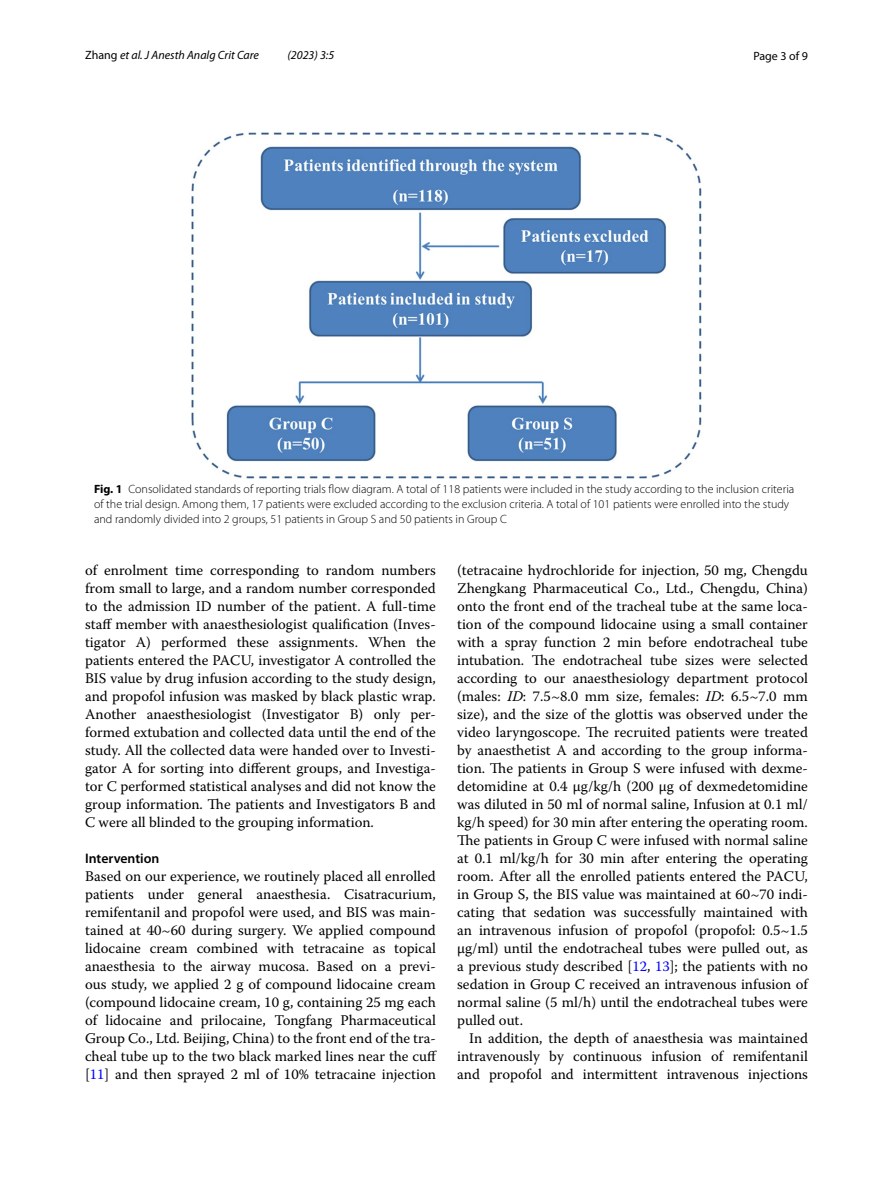
<style>
.page{position:relative;width:893px;height:1187px;background:#fff}
.page>*{position:absolute;margin:0;border:0;box-sizing:border-box;transform-origin:0 0}
.t1{font:14.7px/18px "Warnock Pro";color:#000;text-align:justify}
.t2{font:600 13.8px "Myriad Pro";color:#000}
.t3{font:300 12px/15px "Myriad Pro";color:#000}
.t4{font:italic 12px "Myriad Pro";color:#000}
.t5{font:12px "Myriad Pro";color:#000}
.s1{font-style:normal}
.s2{font-weight:700}
.s3{color:#00f}
.s4{font-style:italic}
</style>
<div class="page">
<img style="left:191px;top:133px;width:511px;height:345px">
<p class="t4" style="left:85px;top:48px;width:175px"><span class="s1">Zhang</span> et al. J Anesth Analg Crit Care</p>
<p class="t4" style="left:287px;top:48px;width:48px">(2023) 3:5</p>
<p class="t5" style="left:753px;top:48px;width:56px">Page 3 of 9</p>
<p class="t3" style="left:94px;top:482px;width:702px"><span class="s2">Fig. 1</span> Consolidated standards of reporting trials flow diagram. A total of 118 patients were included in the study according to the inclusion criteria of the trial design. Among them, 17 patients were excluded according to the exclusion criteria. A total of 101 patients were enrolled into the study and randomly divided into 2 groups, 51 patients in Group S and 50 patients in Group C</p>
<p class="t1" style="left:85px;top:561px;width:352px">of enrolment time corresponding to random numbers from small to large, and a random number corresponded to the admission ID number of the patient. A full-time staff member with anaesthesiologist qualification (Inves&shy;tigator A) performed these assignments. When the patients entered the PACU, investigator A controlled the BIS value by drug infusion according to the study design, and propofol infusion was masked by black plastic wrap.<br>Another anaesthesiologist (Investigator B) only per&shy;formed extubation and collected data until the end of the study. All the collected data were handed over to Investi&shy;gator A for sorting into different groups, and Investiga&shy;tor C performed statistical analyses and did not know the group information. The patients and Investigators B and C were all blinded to the grouping information.</p>
<p class="t2" style="left:85px;top:849px;width:76px">Intervention</p>
<p class="t1" style="left:85px;top:867px;width:353px">Based on our experience, we routinely placed all enrolled patients under general anaesthesia. Cisatracurium, remifentanil and propofol were used, and BIS was main&shy;tained at 40~60 during surgery. We applied compound lidocaine cream combined with tetracaine as topical anaesthesia to the airway mucosa. Based on a previ&shy;ous study, we applied 2 g of compound lidocaine cream (compound lidocaine cream, 10 g, containing 25 mg each of lidocaine and prilocaine, Tongfang Pharmaceutical Group Co., Ltd. Beijing, China) to the front end of the tra&shy;cheal tube up to the two black marked lines near the cuff [<span class="s3">11</span>] and then sprayed 2 ml of 10% tetracaine injection</p>
<p class="t1" style="left:457px;top:561px;width:352px">(tetracaine hydrochloride for injection, 50 mg, Chengdu Zhengkang Pharmaceutical Co., Ltd., Chengdu, China) onto the front end of the tracheal tube at the same loca&shy;tion of the compound lidocaine using a small container with a spray function 2 min before endotracheal tube intubation. The endotracheal tube sizes were selected according to our anaesthesiology department protocol (males: <span class="s4">ID</span>: 7.5~8.0 mm size, females: <span class="s4">ID</span>: 6.5~7.0 mm size), and the size of the glottis was observed under the video laryngoscope. The recruited patients were treated by anaesthetist A and according to the group informa&shy;tion. The patients in Group S were infused with dexme&shy;detomidine at 0.4 μg/kg/h (200 μg of dexmedetomidine was diluted in 50 ml of normal saline, Infusion at 0.1 ml/ kg/h speed) for 30 min after entering the operating room.<br>The patients in Group C were infused with normal saline at 0.1 ml/kg/h for 30 min after entering the operating room. After all the enrolled patients entered the PACU, in Group S, the BIS value was maintained at 60~70 indi&shy;cating that sedation was successfully maintained with an intravenous infusion of propofol (propofol: 0.5~1.5 μg/ml) until the endotracheal tubes were pulled out, as a previous study described [<span class="s3">12</span>, <span class="s3">13</span>]; the patients with no sedation in Group C received an intravenous infusion of normal saline (5 ml/h) until the endotracheal tubes were pulled out.</p>
<p class="t1" style="left:457px;top:1029px;width:352px;text-indent:12px">In addition, the depth of anaesthesia was maintained intravenously by continuous infusion of remifentanil and propofol and intermittent intravenous injections</p>
</div>
